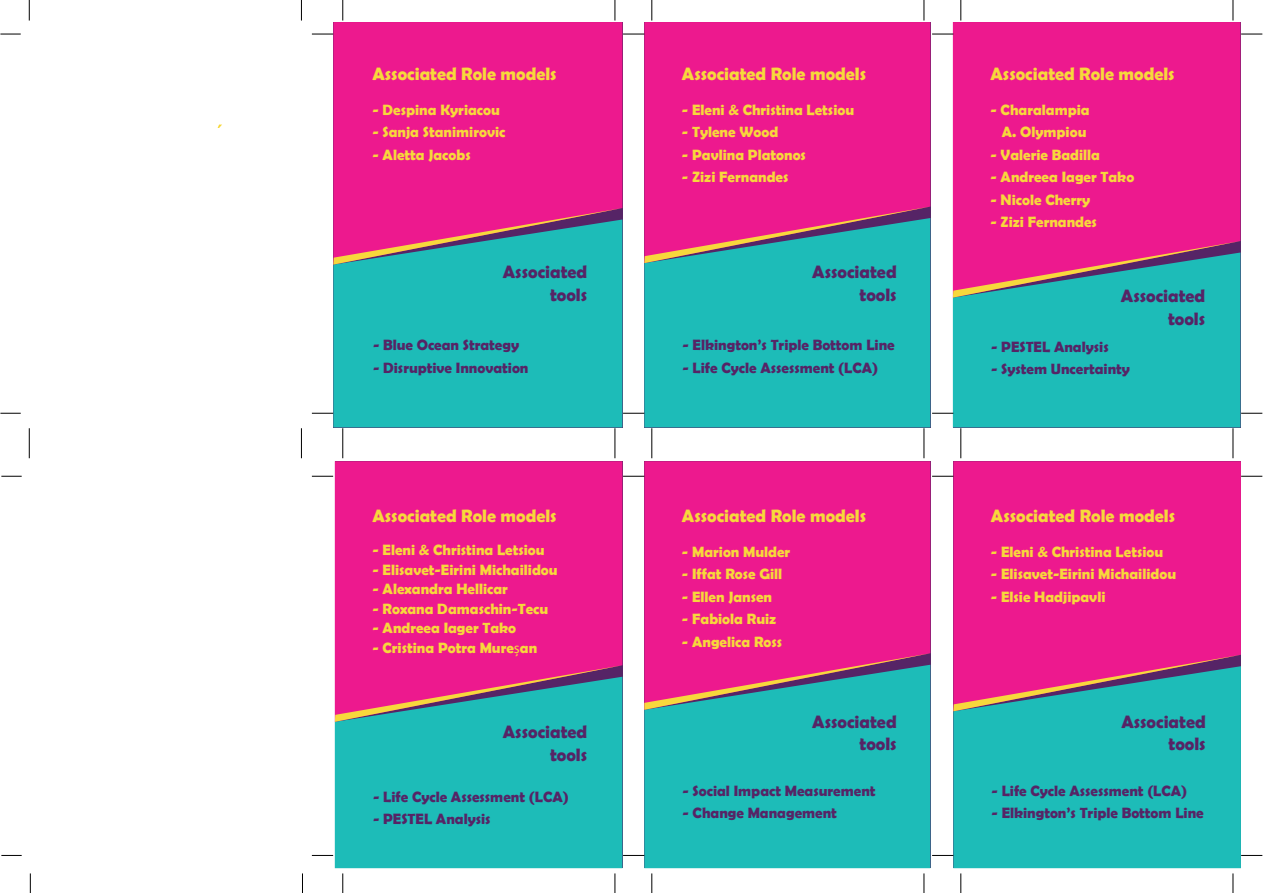
<style>
.page{position:relative;width:1263px;height:893px;background:#fff}
.page>*{position:absolute;margin:0;border:0;box-sizing:border-box;transform-origin:0 0}
.t1{font:700 18px "Berlin Sans FB Demi";color:#f7d83c}
.t2{font:700 18px/22.5px "Berlin Sans FB Demi";color:#562466;text-align:right}
.t3{font:700 15px/22.5px "Berlin Sans FB Demi";color:#f7d83c;text-align:center}
.t4{font:700 15px "Berlin Sans FB Demi";color:#562466}
.s1{font-family:"Myriad Pro";font-weight:400}
</style>
<div class="page">
<div style="left:644px;top:461px;width:286px;height:192px;background:#ed198e"></div>
<div style="left:644px;top:710px;width:286px;height:158px;background:#1dbcb8"></div>
<svg style="left:644px;top:653px;width:286px;height:57px"></svg>
<div style="left:644px;top:22px;width:286px;height:185px;background:#ed198e"></div>
<div style="left:644px;top:263px;width:286px;height:164px;background:#1dbcb8"></div>
<svg style="left:644px;top:207px;width:286px;height:56px"></svg>
<div style="left:953px;top:461px;width:288px;height:194px;background:#ed198e"></div>
<div style="left:953px;top:711px;width:288px;height:157px;background:#1dbcb8"></div>
<svg style="left:953px;top:655px;width:288px;height:56px"></svg>
<div style="left:335px;top:461px;width:287px;height:204px;background:#ed198e"></div>
<div style="left:335px;top:722px;width:287px;height:146px;background:#1dbcb8"></div>
<svg style="left:335px;top:665px;width:287px;height:57px"></svg>
<div style="left:333px;top:22px;width:289px;height:186px;background:#ed198e"></div>
<div style="left:333px;top:265px;width:289px;height:162px;background:#1dbcb8"></div>
<svg style="left:333px;top:208px;width:289px;height:57px"></svg>
<div style="left:953px;top:22px;width:287px;height:219px;background:#ed198e"></div>
<div style="left:953px;top:298px;width:287px;height:129px;background:#1dbcb8"></div>
<svg style="left:953px;top:241px;width:287px;height:57px"></svg>
<svg style="left:1233px;top:0;width:1px;height:21px"></svg>
<svg style="left:1241px;top:34px;width:21px;height:1px"></svg>
<svg style="left:1241px;top:413px;width:21px;height:1px"></svg>
<hr style="left:1233px;top:428px;width:1px;height:30px;background:#000">
<svg style="left:960px;top:0;width:1px;height:21px"></svg>
<hr style="left:960px;top:428px;width:1px;height:30px;background:#000">
<svg style="left:615px;top:0;width:1px;height:21px"></svg>
<svg style="left:623px;top:34px;width:21px;height:1px"></svg>
<svg style="left:623px;top:413px;width:21px;height:1px"></svg>
<hr style="left:615px;top:428px;width:1px;height:30px;background:#000">
<svg style="left:342px;top:0;width:1px;height:21px"></svg>
<svg style="left:312px;top:34px;width:21px;height:1px"></svg>
<svg style="left:312px;top:413px;width:21px;height:1px"></svg>
<hr style="left:342px;top:428px;width:1px;height:30px;background:#000">
<svg style="left:301px;top:0;width:1px;height:21px"></svg>
<hr style="left:301px;top:428px;width:1px;height:30px;background:#000">
<svg style="left:29px;top:0;width:1px;height:21px"></svg>
<svg style="left:0;top:34px;width:21px;height:1px"></svg>
<svg style="left:0;top:413px;width:21px;height:1px"></svg>
<hr style="left:29px;top:428px;width:1px;height:30px;background:#000">
<svg style="left:1241px;top:476px;width:21px;height:1px"></svg>
<svg style="left:1241px;top:855px;width:21px;height:1px"></svg>
<svg style="left:1233px;top:873px;width:1px;height:20px"></svg>
<svg style="left:960px;top:873px;width:1px;height:20px"></svg>
<svg style="left:623px;top:476px;width:21px;height:1px"></svg>
<svg style="left:623px;top:855px;width:21px;height:1px"></svg>
<svg style="left:615px;top:873px;width:1px;height:20px"></svg>
<svg style="left:312px;top:476px;width:21px;height:1px"></svg>
<svg style="left:312px;top:855px;width:21px;height:1px"></svg>
<svg style="left:342px;top:873px;width:1px;height:20px"></svg>
<svg style="left:302px;top:873px;width:1px;height:20px"></svg>
<svg style="left:1px;top:476px;width:21px;height:1px"></svg>
<svg style="left:1px;top:855px;width:21px;height:1px"></svg>
<svg style="left:30px;top:873px;width:1px;height:20px"></svg>
<svg style="left:924px;top:0;width:1px;height:21px"></svg>
<svg style="left:932px;top:34px;width:21px;height:1px"></svg>
<svg style="left:932px;top:413px;width:21px;height:1px"></svg>
<hr style="left:924px;top:428px;width:1px;height:30px;background:#000">
<svg style="left:651px;top:0;width:1px;height:21px"></svg>
<hr style="left:651px;top:428px;width:1px;height:30px;background:#000">
<svg style="left:932px;top:476px;width:21px;height:1px"></svg>
<svg style="left:932px;top:855px;width:21px;height:1px"></svg>
<svg style="left:924px;top:873px;width:1px;height:20px"></svg>
<svg style="left:651px;top:873px;width:1px;height:20px"></svg>
<p class="t1" style="left:372px;top:63px;width:186px">Associated Role models</p>
<p class="t3" style="left:372px;top:98px;width:129px">- Despina Kyriacou</p>
<p class="t3" style="left:372px;top:121px;width:135px">- Sanja Stanimirovic</p>
<p class="t3" style="left:372px;top:143px;width:100px">- Aletta Jacobs</p>
<p class="t1" style="left:682px;top:63px;width:186px">Associated Role models</p>
<p class="t3" style="left:682px;top:98px;width:174px">- Eleni &amp; Christina Letsiou</p>
<p class="t3" style="left:682px;top:121px;width:98px">- Tylene Wood</p>
<p class="t3" style="left:682px;top:143px;width:125px">- Pavlina Platonos</p>
<p class="t3" style="left:682px;top:166px;width:108px">- Zizi Fernandes</p>
<p class="t1" style="left:990px;top:63px;width:186px">Associated Role models</p>
<p class="t3" style="left:990px;top:98px;width:101px">- Charalampia<br>A. Olympiou</p>
<p class="t3" style="left:990px;top:143px;width:111px">- Valerie Badilla</p>
<p class="t3" style="left:990px;top:166px;width:145px">- Andreea Iager Tako</p>
<p class="t3" style="left:990px;top:188px;width:101px">- Nicole Cherry</p>
<p class="t3" style="left:990px;top:211px;width:108px">- Zizi Fernandes</p>
<p class="t2" style="left:503px;top:260px;width:86px">Associated tools</p>
<p class="t2" style="left:812px;top:260px;width:86px">Associated tools</p>
<p class="t2" style="left:1121px;top:284px;width:86px">Associated tools</p>
<p class="t4" style="left:373px;top:337px;width:148px">- Blue Ocean Strategy</p>
<p class="t4" style="left:373px;top:359px;width:157px">- Disruptive Innovation</p>
<p class="t4" style="left:682px;top:337px;width:214px">- Elkington’s Triple Bottom Line</p>
<p class="t4" style="left:682px;top:359px;width:197px">- Life Cycle Assessment (LCA)</p>
<p class="t4" style="left:991px;top:338px;width:119px">- PESTEL Analysis</p>
<p class="t4" style="left:991px;top:361px;width:140px">- System Uncertainty</p>
<p class="t1" style="left:372px;top:505px;width:186px">Associated Role models</p>
<p class="t3" style="left:372px;top:539px;width:174px">- Eleni &amp; Christina Letsiou</p>
<p class="t3" style="left:372px;top:558px;width:187px">- Elisavet-Eirini Michailidou</p>
<p class="t3" style="left:372px;top:578px;width:137px">- Alexandra Hellicar</p>
<p class="t3" style="left:372px;top:597px;width:177px">- Roxana Damaschin-Tecu</p>
<p class="t3" style="left:372px;top:617px;width:145px">- Andreea Iager Tako</p>
<p class="t3" style="left:372px;top:636px;width:166px">- Cristina Potra Mure<span class="s1">ș</span>an</p>
<p class="t1" style="left:682px;top:505px;width:186px">Associated Role models</p>
<p class="t3" style="left:682px;top:540px;width:110px">- Marion Mulder</p>
<p class="t3" style="left:682px;top:563px;width:102px">- Iffat Rose Gill</p>
<p class="t3" style="left:682px;top:585px;width:92px">- Ellen Jansen</p>
<p class="t3" style="left:682px;top:608px;width:96px">- Fabiola Ruiz</p>
<p class="t3" style="left:682px;top:630px;width:102px">- Angelica Ross</p>
<p class="t1" style="left:991px;top:505px;width:186px">Associated Role models</p>
<p class="t3" style="left:991px;top:540px;width:174px">- Eleni &amp; Christina Letsiou</p>
<p class="t3" style="left:991px;top:563px;width:187px">- Elisavet-Eirini Michailidou</p>
<p class="t3" style="left:991px;top:585px;width:116px">- Elsie Hadjipavli</p>
<p class="t2" style="left:503px;top:721px;width:86px">Associated tools</p>
<p class="t2" style="left:812px;top:710px;width:86px">Associated tools</p>
<p class="t2" style="left:1121px;top:710px;width:86px">Associated tools</p>
<p class="t4" style="left:373px;top:788px;width:197px">- Life Cycle Assessment (LCA)</p>
<p class="t4" style="left:373px;top:810px;width:119px">- PESTEL Analysis</p>
<p class="t4" style="left:682px;top:782px;width:195px">- Social Impact Measurement</p>
<p class="t4" style="left:682px;top:804px;width:156px">- Change Management</p>
<p class="t4" style="left:991px;top:782px;width:197px">- Life Cycle Assessment (LCA)</p>
<p class="t4" style="left:991px;top:804px;width:214px">- Elkington’s Triple Bottom Line</p>
</div>
